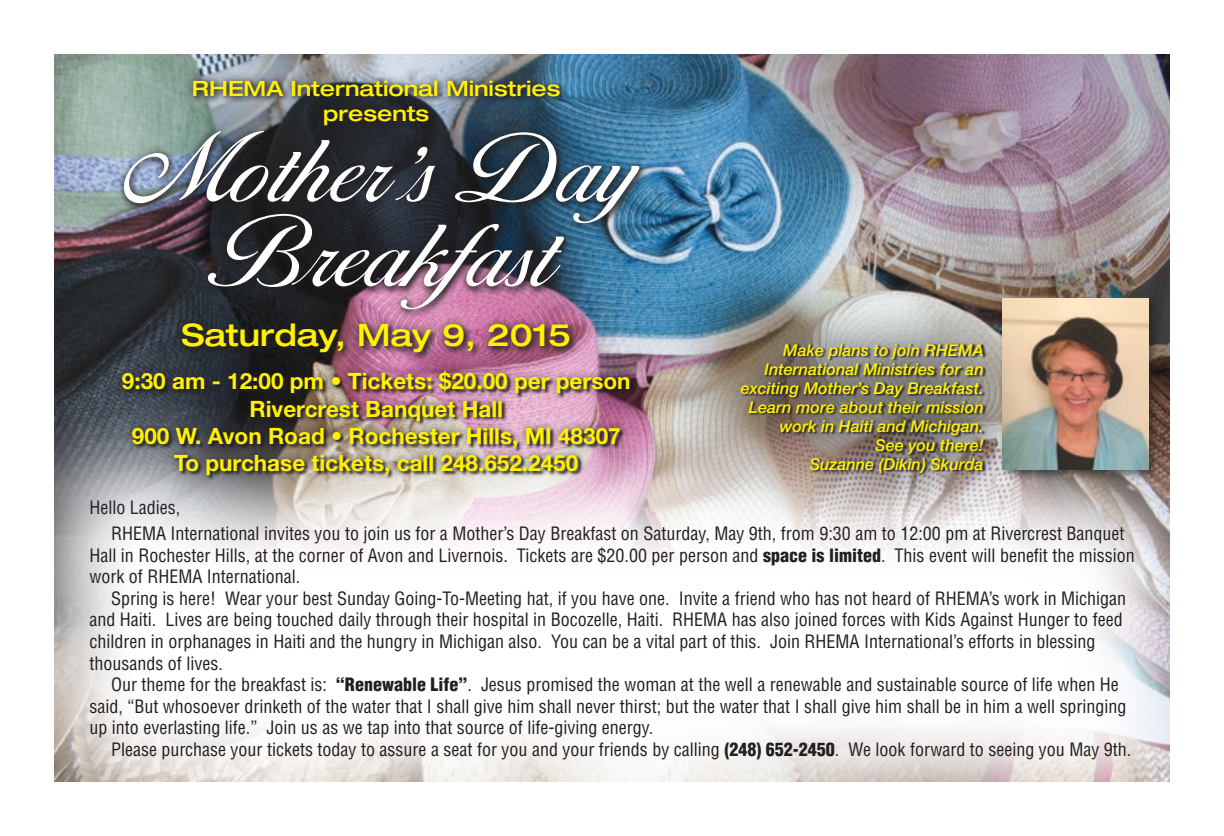
<style>
.page{position:relative;width:1224px;height:836px;background:#fff}
.page>*{position:absolute;margin:0;border:0;box-sizing:border-box;transform-origin:0 0}
.t1{font:94.4px/84.6px "OPTI Dianna Script Light Agen";color:#fff;text-align:center}
.t2{font:500 expanded 31px "Helvetica Neue";color:#fff101}
.t3{font:700 22.6px/27px "Helvetica Neue";color:#fff101;text-align:center}
.t4{font:500 expanded 21.2px/25.4px "Helvetica Neue";color:#fff101;text-align:center}
.t5{font:condensed 18px/21.6px "Helvetica";color:#231f20}
.t6{font:italic 500 16.2px/19px "Helvetica Neue";color:#fff101;text-align:right}
.s1{font-weight:900}
</style>
<div class="page">
<img style="left:54px;top:54px;width:1116px;height:325px">
<svg style="left:54px;top:379px;width:1116px;height:403px"></svg>
<div style="left:184px;top:71px;width:384px;height:62px;background:#231f20;opacity:.75"></div>
<div style="left:174px;top:314px;width:404px;height:47px;background:#231f20;opacity:.75"></div>
<div style="left:115px;top:123px;width:532px;height:194px;background:#231f20;opacity:.75"></div>
<div style="left:114px;top:364px;width:524px;height:119px;background:#231f20;opacity:.75"></div>
<div style="left:999px;top:295px;width:161px;height:186px;background:#231f20;opacity:.6"></div>
<img style="left:1035px;top:299px;width:113px;height:171px">
<div style="left:691px;top:290px;width:344px;height:233px;background:#231f20;opacity:.75"></div>
<p class="t4" style="left:192px;top:75px;width:370px">RHEMA International Ministries presents</p>
<h1 class="t1" style="left:119px;top:123px;width:516px">Mother’s Day<br>Breakfast</h1>
<h2 class="t2" style="left:181px;top:316px;width:391px">Saturday, May 9, 2015</h2>
<p class="t3" style="left:122px;top:367px;width:510px">9:30 am - 12:00 pm • Tickets: $20.00 per person Rivercrest Banquet Hall<br>900 W. Avon Road • Rochester Hills, MI 48307<br>To purchase tickets, call 248.652.2450</p>
<p class="t6" style="left:741px;top:340px;width:245px">Make plans to join RHEMA<br>International Ministries for an exciting Mother’s Day Breakfast.<br>Learn more about their mission work in Haiti and Michigan.<br>See you there!<br>Suzanne (Dikin) Skurda</p>
<p class="t5" style="left:111px;top:494px;width:1015px;line-height:26px;text-indent:-22px">Hello Ladies,<br>RHEMA International invites you to join us for a Mother’s Day Breakfast on Saturday, May 9th, from 9:30 am to 12:00 pm at Rivercrest Banquet</p>
<p class="t5" style="left:89px;top:544px;width:1047px">Hall in Rochester Hills, at the corner of Avon and Livernois. Tickets are $20.00 per person and <span class="s1">space is limited</span>. This event will benefit the mission work of RHEMA International.</p>
<p class="t5" style="left:89px;top:587px;width:1038px;text-indent:22px">Spring is here! Wear your best Sunday Going-To-Meeting hat, if you have one. Invite a friend who has not heard of RHEMA’s work in Michigan and Haiti. Lives are being touched daily through their hospital in Bocozelle, Haiti. RHEMA has also joined forces with Kids Against Hunger to feed children in orphanages in Haiti and the hungry in Michigan also. You can be a vital part of this. Join RHEMA International’s efforts in blessing thousands of lives.</p>
<p class="t5" style="left:89px;top:673px;width:1039px;text-indent:22px">Our theme for the breakfast is: <span class="s1">“Renewable Life”</span>. Jesus promised the woman at the well a renewable and sustainable source of life when He said, “But whosoever drinketh of the water that I shall give him shall never thirst; but the water that I shall give him shall be in him a well springing up into everlasting life.” Join us as we tap into that source of life-giving energy.</p>
<p class="t5" style="left:111px;top:738px;width:1022px">Please purchase your tickets today to assure a seat for you and your friends by calling <span class="s1">(248) 652-2450</span>. We look forward to seeing you May 9th.</p>
</div>
